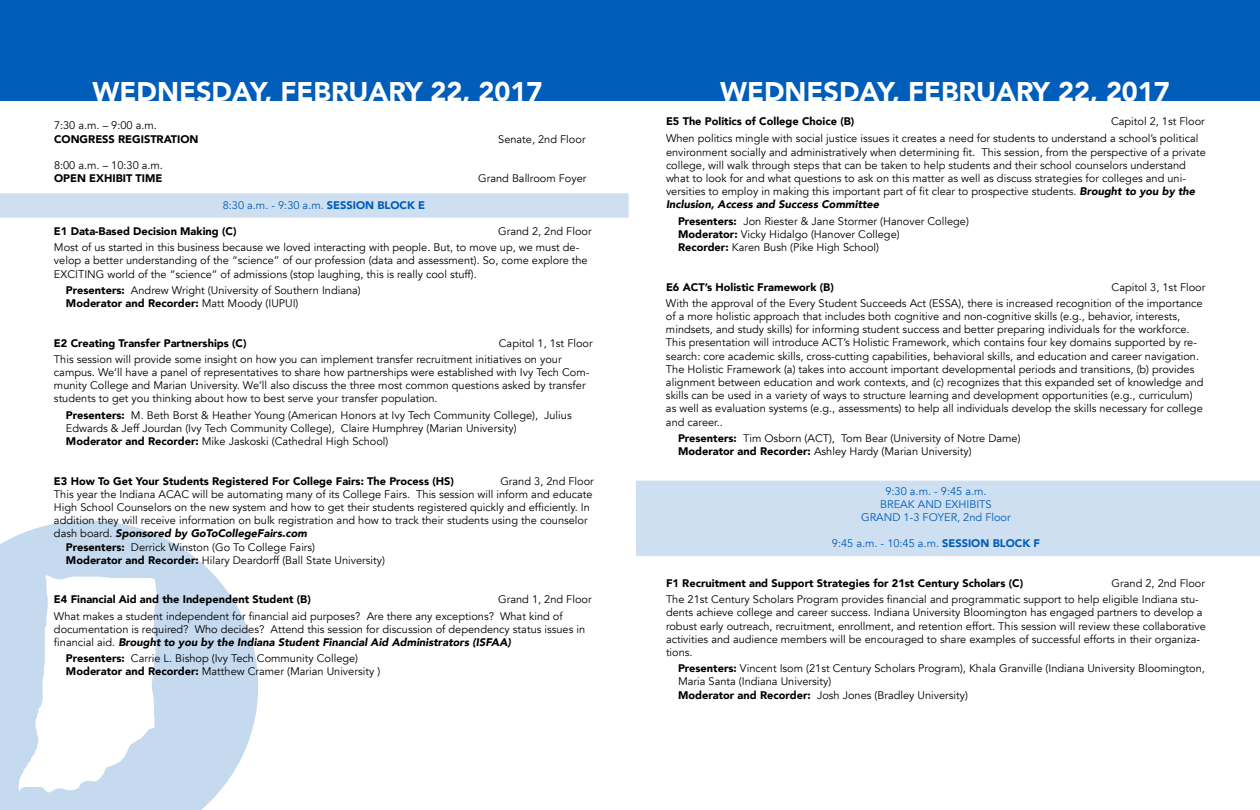
<style>
.page{position:relative;width:1260px;height:810px;background:#fff}
.page>*{position:absolute;margin:0;border:0;box-sizing:border-box;transform-origin:0 0}
.t1{font:900 27px "Avenir";color:#fff}
.t2{font:11px/13.2px "Avenir";color:#000}
.t3{font:900 11px "Avenir";color:#000}
.t4{font:11px/13.2px "Avenir";color:#005db9;text-align:center}
.t5{font:italic 900 11px "Avenir";color:#000}
.s1{font-weight:900}
.s2{font-weight:400;font-style:normal}
.s3{font-weight:900;font-style:italic}
</style>
<div class="page">
<svg style="left:0;top:521px;width:258px;height:289px;fill:#c5daef"></svg>
<svg style="left:19px;top:541px;width:139px;height:255px"></svg>
<div style="left:0;top:0;width:1260px;height:101px;background:#005db9"></div>
<svg style="left:0;top:193px;width:629px;height:25px;background:#cedff1"></svg>
<div style="left:636px;top:481px;width:624px;height:75px;background:#cddff1"></div>
<h1 class="t1" style="left:93px;top:69px;width:451px">WEDNESDAY, FEBRUARY 22, 2017</h1>
<p class="t2" style="left:54px;top:119px;width:104px">7:30 a.m. – 9:00 a.m.</p>
<p class="t3" style="left:54px;top:129px;width:146px">CONGRESS REGISTRATION</p>
<p class="t2" style="left:498px;top:132px;width:89px">Senate, 2nd Floor</p>
<p class="t2" style="left:54px;top:159px;width:111px">8:00 a.m. – 10:30 a.m.</p>
<p class="t3" style="left:54px;top:169px;width:110px">OPEN EXHIBIT TIME</p>
<p class="t2" style="left:478px;top:172px;width:110px">Grand Ballroom Foyer</p>
<p class="t4" style="left:223px;top:198px;width:204px">8:30 a.m. - 9:30 a.m. <span class="s1">SESSION BLOCK E</span></p>
<p class="t3" style="left:54px;top:222px;width:184px">E1 Data-Based Decision Making (C)</p>
<p class="t2" style="left:54px;top:223px;width:539px;line-height:16.2px;text-indent:444px">Grand 2, 2nd Floor<br>Most of us started in this business because we loved interacting with people. But, to move up, we must de-</p>
<p class="t2" style="left:54px;top:254px;width:535px">velop a better understanding of the “science” of our profession (data and assessment). So, come explore the<br>EXCITING world of the “science” of admissions (stop laughing, this is really cool stuff).</p>
<p class="t2" style="left:66px;top:284px;width:296px"><span class="s1">Presenters:</span> Andrew Wright (University of Southern Indiana)<br><span class="s1">Moderator and Recorder:</span> Matt Moody (IUPUI)</p>
<p class="t3" style="left:54px;top:333px;width:194px">E2 Creating Transfer Partnerships (C)</p>
<p class="t2" style="left:54px;top:335px;width:540px;line-height:16.2px;text-indent:445px">Capitol 1, 1st Floor<br>This session will provide some insight on how you can implement transfer recruitment initiatives on your</p>
<p class="t2" style="left:54px;top:366px;width:537px">campus. We’ll have a panel of representatives to share how partnerships were established with Ivy Tech Com&shy;munity College and Marian University. We’ll also discuss the three most common questions asked by transfer students to get you thinking about how to best serve your transfer population.</p>
<p class="t2" style="left:66px;top:408px;width:507px"><span class="s1">Presenters:</span> M. Beth Borst &amp; Heather Young (American Honors at Ivy Tech Community College), Julius<br>Edwards &amp; Jeff Jourdan (Ivy Tech Community College), Claire Humphrey (Marian University)<br><span class="s1">Moderator and Recorder:</span> Mike Jaskoski (Cathedral High School)</p>
<p class="t3" style="left:54px;top:471px;width:401px">E3 How To Get Your Students Registered For College Fairs: The Process (HS)</p>
<p class="t2" style="left:500px;top:474px;width:95px">Grand 3, 2nd Floor</p>
<p class="t2" style="left:54px;top:488px;width:540px">This year the Indiana ACAC will be automating many of its College Fairs. This session will inform and educate</p>
<p class="t2" style="left:54px;top:501px;width:538px">High School Counselors on the new system and how to get their students registered quickly and efficiently. In</p>
<p class="t2" style="left:54px;top:514px;width:535px">addition they will receive information on bulk registration and how to track their students using the counselor</p>
<p class="t5" style="left:54px;top:525px;width:254px"><span class="s2">dash board.</span> Sponsored by GoToCollegeFairs.com</p>
<p class="t2" style="left:66px;top:540px;width:251px"><span class="s1">Presenters:</span> Derrick Winston (Go To College Fairs)</p>
<p class="t2" style="left:66px;top:554px;width:321px"><span class="s1">Moderator and Recorder:</span> Hilary Deardorff (Ball State University)</p>
<p class="t3" style="left:54px;top:590px;width:258px">E4 Financial Aid and the Independent Student (B)</p>
<p class="t2" style="left:54px;top:592px;width:539px;line-height:16.2px;text-indent:444px">Grand 1, 2nd Floor<br>What makes a student independent for financial aid purposes? Are there any exceptions? What kind of</p>
<p class="t2" style="left:54px;top:623px;width:533px">documentation is required? Who decides? Attend this session for discussion of dependency status issues in financial aid. <span class="s3">Brought to you by the Indiana Student Financial Aid Administrators (ISFAA)</span></p>
<p class="t2" style="left:66px;top:652px;width:316px"><span class="s1">Presenters:</span> Carrie L. Bishop (Ivy Tech Community College)<br><span class="s1">Moderator and Recorder:</span> Matthew Cramer (Marian University )</p>
<h1 class="t1" style="left:720px;top:68px;width:451px">WEDNESDAY, FEBRUARY 22, 2017</h1>
<p class="t3" style="left:666px;top:112px;width:190px">E5 The Politics of College Choice (B)</p>
<p class="t2" style="left:666px;top:113px;width:540px;line-height:17.2px;text-indent:445px">Capitol 2, 1st Floor<br>When politics mingle with social justice issues it creates a need for students to understand a school’s political</p>
<p class="t2" style="left:666px;top:145px;width:541px">environment socially and administratively when determining fit. This session, from the perspective of a private college, will walk through steps that can be taken to help students and their school counselors understand what to look for and what questions to ask on this matter as well as discuss strategies for colleges and uni&shy;versities to employ in making this important part of fit clear to prospective students. <span class="s3">Brought to you by the Inclusion, Access and Success Committee</span></p>
<p class="t2" style="left:678px;top:214px;width:292px"><span class="s1">Presenters:</span> Jon Riester &amp; Jane Stormer (Hanover College)<br><span class="s1">Moderator:</span> Vicky Hidalgo (Hanover College)<br><span class="s1">Recorder:</span> Karen Bush (Pike High School)</p>
<p class="t3" style="left:666px;top:277px;width:169px">E6 ACT’s Holistic Framework (B)</p>
<p class="t2" style="left:666px;top:279px;width:541px;line-height:16.2px;text-align:right">Capitol 3, 1st Floor<br>With the approval of the Every Student Succeeds Act (ESSA), there is increased recognition of the importance</p>
<p class="t2" style="left:666px;top:310px;width:539px">of a more holistic approach that includes both cognitive and non-cognitive skills (e.g., behavior, interests, mindsets, and study skills) for informing student success and better preparing individuals for the workforce.<br>This presentation will introduce ACT’s Holistic Framework, which contains four key domains supported by re&shy;search: core academic skills, cross-cutting capabilities, behavioral skills, and education and career navigation.<br>The Holistic Framework (a) takes into account important developmental periods and transitions, (b) provides alignment between education and work contexts, and (c) recognizes that this expanded set of knowledge and skills can be used in a variety of ways to structure learning and development opportunities (e.g., curriculum) as well as evaluation systems (e.g., assessments) to help all individuals develop the skills necessary for college and career..</p>
<p class="t2" style="left:678px;top:432px;width:344px"><span class="s1">Presenters:</span> Tim Osborn (ACT), Tom Bear (University of Notre Dame)<br><span class="s1">Moderator and Recorder:</span> Ashley Hardy (Marian University)</p>
<p class="t4" style="left:861px;top:484px;width:151px">9:30 a.m. - 9:45 a.m.<br>BREAK AND EXHIBITS<br>GRAND 1-3 FOYER, 2nd Floor</p>
<p class="t4" style="left:832px;top:537px;width:210px">9:45 a.m. - 10:45 a.m. <span class="s1">SESSION BLOCK F</span></p>
<p class="t3" style="left:666px;top:574px;width:359px">F1 Recruitment and Support Strategies for 21st Century Scholars (C)</p>
<p class="t2" style="left:666px;top:575px;width:541px;line-height:16.2px;text-indent:446px">Grand 2, 2nd Floor<br>The 21st Century Scholars Program provides financial and programmatic support to help eligible Indiana stu-</p>
<p class="t2" style="left:666px;top:606px;width:541px">dents achieve college and career success. Indiana University Bloomington has engaged partners to develop a robust early outreach, recruitment, enrollment, and retention effort. This session will review these collaborative activities and audience members will be encouraged to share examples of successful efforts in their organiza&shy;tions.</p>
<p class="t2" style="left:678px;top:662px;width:528px"><span class="s1">Presenters:</span> Vincent Isom (21st Century Scholars Program), Khala Granville (Indiana University Bloomington,<br>Maria Santa (Indiana University)<br><span class="s1">Moderator and Recorder:</span> Josh Jones (Bradley University)</p>
</div>
